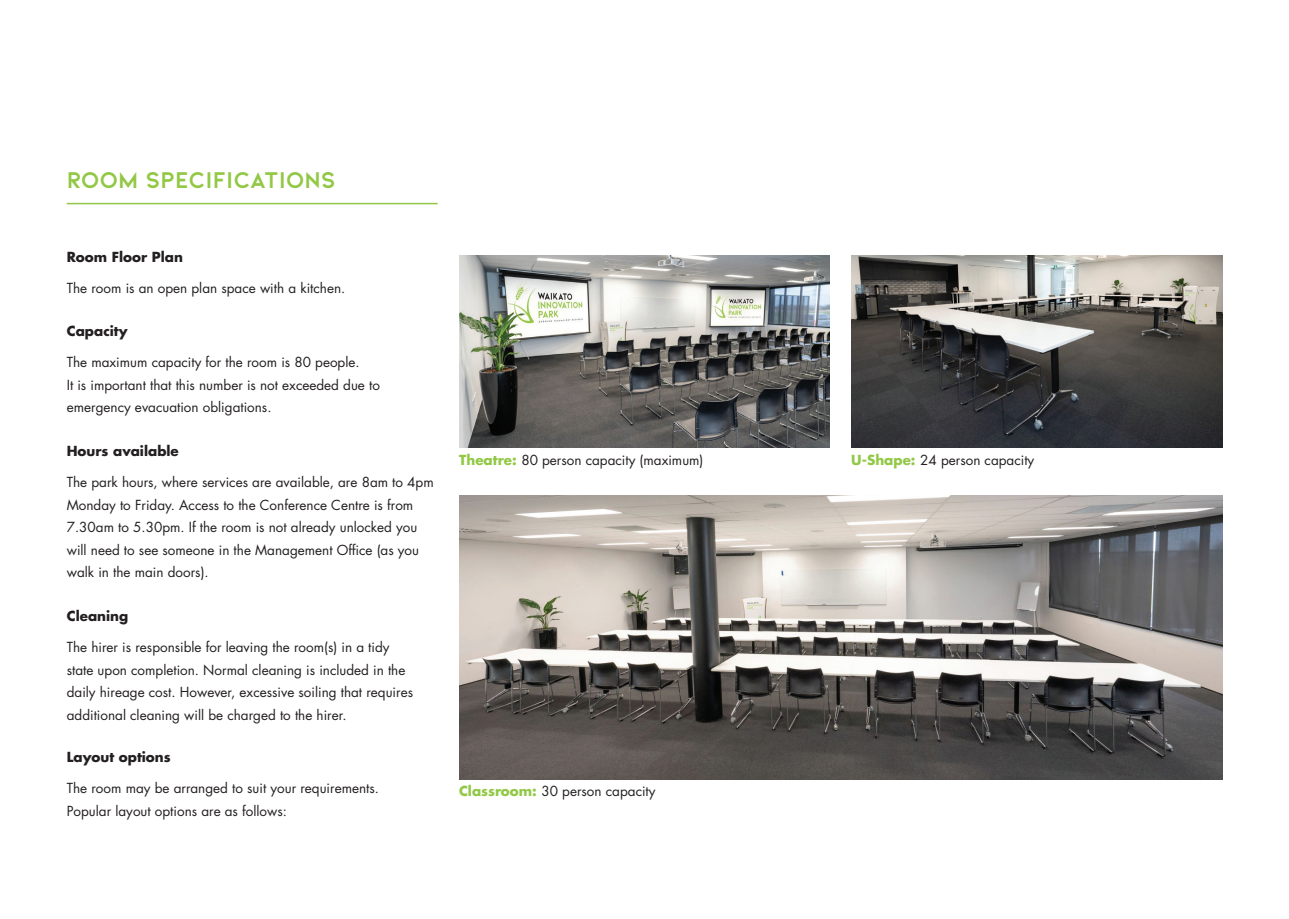
<style>
.page{position:relative;width:1289px;height:919px;background:#fff}
.page>*{position:absolute;margin:0;border:0;box-sizing:border-box;transform-origin:0 0}
.t1{font:700 24px "Kiona";color:#92c846}
.t2{font:13.5px/22.5px "Futura LT";color:#231f20}
.t3{font:700 13.5px "Futura LT";color:#231f20}
.s1{font-weight:700;color:#92c846}
</style>
<div class="page">
<hr style="left:67px;top:203px;width:370px;height:1px;background:#92c846">
<img style="left:459px;top:255px;width:371px;height:193px">
<img style="left:851px;top:255px;width:371px;height:193px">
<img style="left:459px;top:495px;width:763px;height:284px">
<p class="t1" style="left:67px;top:166px;width:270px">ROOM SPECIFICATIONS</p>
<p class="t3" style="left:67px;top:247px;width:118px">Room Floor Plan</p>
<p class="t2" style="left:67px;top:276px;width:280px">The room is an open plan space with a kitchen.</p>
<p class="t3" style="left:67px;top:322px;width:62px">Capacity</p>
<p class="t2" style="left:67px;top:351px;width:315px">The maximum capacity for the room is 80 people.<br>It is important that this number is not exceeded due to emergency evacuation obligations.</p>
<p class="t3" style="left:67px;top:442px;width:114px">Hours available</p>
<p class="t2" style="left:67px;top:471px;width:368px">The park hours, where services are available, are 8am to 4pm Monday to Friday. Access to the Conference Centre is from 7.30am to 5.30pm. If the room is not already unlocked you will need to see someone in the Management Office (as you walk in the main doors).</p>
<p class="t3" style="left:67px;top:607px;width:63px">Cleaning</p>
<p class="t2" style="left:67px;top:636px;width:348px">The hirer is responsible for leaving the room(s) in a tidy state upon completion. Normal cleaning is included in the daily hireage cost. However, excessive soiling that requires additional cleaning will be charged to the hirer.</p>
<p class="t2" style="left:459px;top:449px;width:246px"><span class="s1">Theatre:</span> 80 person capacity (maximum)</p>
<p class="t2" style="left:851px;top:449px;width:185px"><span class="s1">U-Shape:</span> 24 person capacity</p>
<p class="t3" style="left:67px;top:748px;width:105px">Layout options</p>
<p class="t2" style="left:67px;top:777px;width:314px">The room may be arranged to suit your requirements.<br>Popular layout options are as follows:</p>
<p class="t2" style="left:459px;top:779px;width:198px"><span class="s1">Classroom:</span> 30 person capacity</p>
</div>
